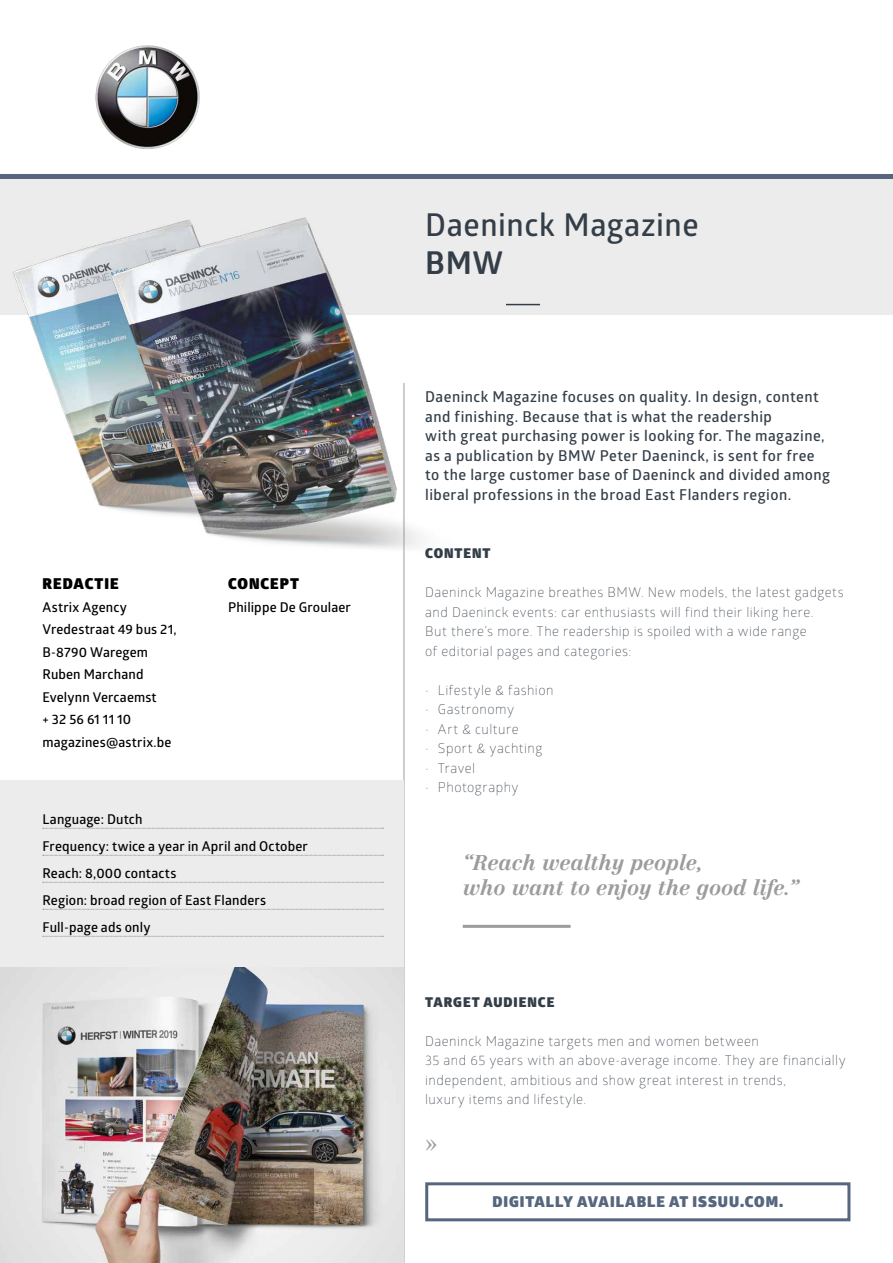
<style>
.page{position:relative;width:893px;height:1263px;background:#fff}
.page>*{position:absolute;margin:0;border:0;box-sizing:border-box;transform-origin:0 0}
.t1{font:600 31.5px "Glober";letter-spacing:.02em;color:#343e48}
.t2{font:700 31.5px "Glober";color:#343e48}
.t3{font:300 22.5px "Centennial LT Std";color:#9c9c9d}
.t4{font:italic 700 21px/25.2px "Centennial LT Std";letter-spacing:-.01em;color:#9c9c9d}
.t5{font:600 15px/19.5px "Glober";letter-spacing:.03em;color:#343e48}
.t6{font:900 15px "Glober";letter-spacing:.065em;color:#55667e}
.t7{font:900 15px "Glober";letter-spacing:.07em;color:#000}
.t8{font:300 13.5px/19.5px "Glober";letter-spacing:.035em;color:#343e48}
.t9{font:600 13.5px/22.5px "Glober";letter-spacing:.01em;color:#000}
.t10{font:900 13.5px "Glober";letter-spacing:.07em;color:#343e48}
</style>
<div class="page">
<div style="left:0;top:174px;width:893px;height:141px;background:#ececec"></div>
<hr style="left:404px;top:383px;width:1px;height:880px;background:#9c9c9d">
<div style="left:0;top:780px;width:404px;height:188px;background:#ececec"></div>
<img style="left:95px;top:45px;width:105px;height:104px">
<div style="left:0;top:174px;width:893px;height:5px;background:#55667e"></div>
<img style="left:13px;top:247px;width:75px;height:229px">
<img style="left:88px;top:217px;width:333px;height:368px">
<img style="left:0;top:968px;width:404px;height:295px">
<div style="left:425px;top:1182px;width:425px;height:39px;border:3px solid #55667e"></div>
<svg style="left:43px;top:828px;width:340px;height:1px"></svg>
<svg style="left:43px;top:855px;width:340px;height:1px"></svg>
<svg style="left:43px;top:882px;width:340px;height:1px"></svg>
<svg style="left:43px;top:909px;width:340px;height:1px"></svg>
<svg style="left:43px;top:936px;width:340px;height:1px"></svg>
<hr style="left:463px;top:925px;width:108px;height:3px;background:#9c9c9d">
<hr style="left:506px;top:304px;width:34px;height:1px;background:#343e48">
<p class="t7" style="left:43px;top:572px;width:77px">REDACTIE</p>
<p class="t9" style="left:43px;top:595px;width:136px">Astrix Agency<br>Vredestraat 49 bus 21,<br>B-8790 Waregem<br>Ruben Marchand<br>Evelynn Vercaemst<br>+ 32 56 61 11 10 magazines@astrix.be</p>
<p class="t7" style="left:228px;top:572px;width:72px">CONCEPT</p>
<p class="t9" style="left:228px;top:595px;width:124px">Philippe De Groulaer</p>
<p class="t9" style="left:43px;top:805px;width:267px;line-height:27px">Language: Dutch<br>Frequency: twice a year in April and October<br>Reach: 8,000 contacts<br>Region: broad region of East Flanders<br>Full-page ads only</p>
<h1 class="t1" style="left:425px;top:203px;width:275px">Daeninck Magazine</h1>
<h1 class="t2" style="left:425px;top:241px;width:80px">BMW</h1>
<p class="t5" style="left:425px;top:387px;width:406px">Daeninck Magazine focuses on quality. In design, content and finishing. Because that is what the readership<br>with great purchasing power is looking for. The magazine, as a publication by BMW Peter Daeninck, is sent for free to the large customer base of Daeninck and divided among liberal professions in the broad East Flanders region.</p>
<p class="t10" style="left:425px;top:543px;width:67px">CONTENT</p>
<p class="t8" style="left:425px;top:582px;width:420px">Daeninck Magazine breathes BMW. New models, the latest gadgets and Daeninck events: car enthusiasts will find their liking here.<br>But there’s more. The readership is spoiled with a wide range<br>of editorial pages and categories:</p>
<p class="t8" style="left:425px;top:679px;width:130px">• Lifestyle &amp; fashion</p>
<p class="t8" style="left:425px;top:699px;width:90px">• Gastronomy</p>
<p class="t8" style="left:425px;top:718px;width:95px">• Art &amp; culture</p>
<p class="t8" style="left:425px;top:738px;width:119px">• Sport &amp; yachting</p>
<p class="t8" style="left:425px;top:757px;width:51px">• Travel</p>
<p class="t8" style="left:425px;top:777px;width:95px">• Photography</p>
<h3 class="t4" style="left:463px;top:850px;width:338px">“Reach wealthy people,<br>who want to enjoy the good life.”</h3>
<p class="t10" style="left:425px;top:991px;width:131px">TARGET AUDIENCE</p>
<p class="t8" style="left:425px;top:1030px;width:422px">Daeninck Magazine targets men and women between<br>35 and 65 years with an above-average income. They are financially independent, ambitious and show great interest in trends,<br>luxury items and lifestyle.</p>
<h2 class="t3" style="left:425px;top:1129px;width:14px">»</h2>
<p class="t6" style="left:492px;top:1190px;width:293px">DIGITALLY AVAILABLE AT ISSUU.COM.</p>
</div>
